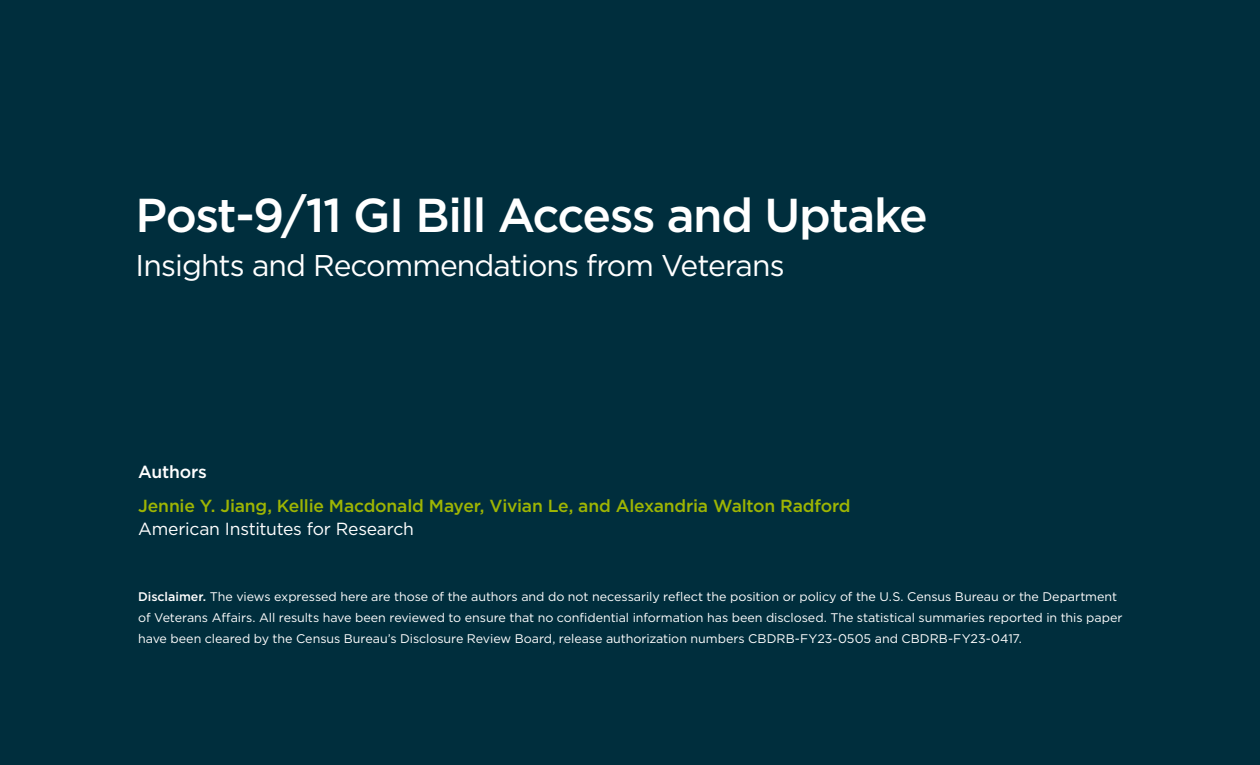
<style>
.page{position:relative;width:1260px;height:765px;background:#002e3d}
.page>*{position:absolute;margin:0;border:0;box-sizing:border-box;transform-origin:0 0}
.t1{font:500 47.5px "Gotham";letter-spacing:-.03em;color:#fff}
.t2{font:30px "Gotham";letter-spacing:-.03em;color:#fff}
.t3{font:500 17.5px "Gotham";letter-spacing:-.01em;color:#9eb503}
.t4{font:17.5px "Gotham";letter-spacing:-.015em;color:#fff}
.t5{font:500 17.5px "Gotham";letter-spacing:-.01em;color:#fff}
.t6{font:12.5px/21.2px "Gotham";letter-spacing:-.005em;color:#fff}
.s1{font-weight:500}
</style>
<div class="page">
<h1 class="t1" style="left:136px;top:185px;width:794px">Post-9/11 GI Bill Access and Uptake</h1>
<h2 class="t2" style="left:136px;top:246px;width:651px">Insights and Recommendations from Veterans</h2>
<h3 class="t5" style="left:138px;top:461px;width:70px">Authors</h3>
<h3 class="t3" style="left:138px;top:494px;width:714px">Jennie Y. Jiang, Kellie Macdonald Mayer, Vivian Le, and Alexandria Walton Radford</h3>
<h3 class="t4" style="left:138px;top:517px;width:277px">American Institutes for Research</h3>
<p class="t6" style="left:138px;top:586px;width:986px"><span class="s1">Disclaimer.</span> The views expressed here are those of the authors and do not necessarily reflect the position or policy of the U.S. Census Bureau or the Department of Veterans Affairs. All results have been reviewed to ensure that no confidential information has been disclosed. The statistical summaries reported in this paper have been cleared by the Census Bureau’s Disclosure Review Board, release authorization numbers CBDRB-FY23-0505 and CBDRB-FY23-0417.</p>
</div>
